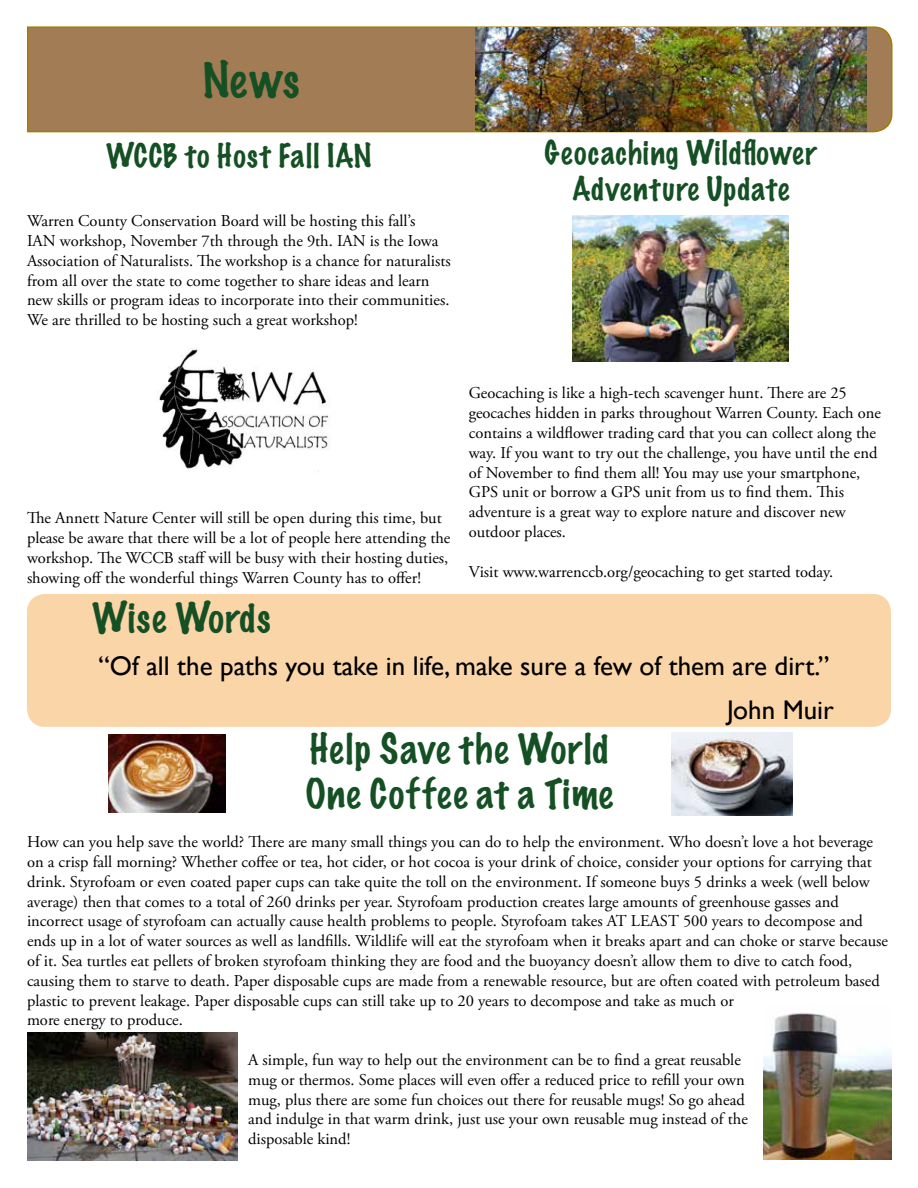
<style>
.page{position:relative;width:918px;height:1188px;background:#fff}
.page>*{position:absolute;margin:0;border:0;box-sizing:border-box;transform-origin:0 0}
.t1{font:100 45px "Marker Felt";color:#155024}
.t2{font:100 37.5px/45px "Marker Felt";letter-spacing:.03em;color:#155024}
.t3{font:100 30px/36px "Marker Felt";letter-spacing:.04em;color:#155024;text-align:center}
.t4{font:27px/43.2px "Gill Sans";color:#000;text-align:right}
.t5{font:16.5px/19.8px "Adobe Garamond Pro";color:#000}
</style>
<div class="page">
<svg style="left:27px;top:26px;width:866px;height:107px;background:#a37e54"></svg>
<img style="left:475px;top:28px;width:392px;height:103px">
<div style="left:27px;top:594px;width:864px;height:133px;background:#fad5a8;border-radius:18px"></div>
<img style="left:573px;top:216px;width:215px;height:145px">
<img style="left:159px;top:349px;width:170px;height:123px">
<img style="left:109px;top:735px;width:116px;height:78px">
<img style="left:28px;top:1032px;width:209px;height:128px">
<img style="left:671px;top:733px;width:122px;height:82px">
<img style="left:763px;top:1013px;width:128px;height:147px">
<h1 class="t1" style="left:203px;top:45px;width:98px">News</h1>
<h3 class="t3" style="left:106px;top:137px;width:267px">WCCB to Host Fall IAN</h3>
<p class="t5" style="left:27px;top:212px;width:425px">Warren County Conservation Board will be hosting this fall’s<br>IAN workshop, November 7th through the 9th. IAN is the Iowa Association of Naturalists. The workshop is a chance for naturalists from all over the state to come together to share ideas and learn new skills or program ideas to incorporate into their communities.<br>We are thrilled to be hosting such a great workshop!</p>
<h3 class="t3" style="left:545px;top:135px;width:274px">Geocaching Wildflower<br>Adventure Update</h3>
<p class="t5" style="left:27px;top:509px;width:425px">The Annett Nature Center will still be open during this time, but please be aware that there will be a lot of people here attending the workshop. The WCCB staff will be busy with their hosting duties, showing off the wonderful things Warren County has to offer!</p>
<p class="t5" style="left:469px;top:384px;width:414px">Geocaching is like a high-tech scavenger hunt. There are 25 geocaches hidden in parks throughout Warren County. Each one contains a wildflower trading card that you can collect along the way. If you want to try out the challenge, you have until the end of November to find them all! You may use your smartphone, GPS unit or borrow a GPS unit from us to find them. This adventure is a great way to explore nature and discover new outdoor places.</p>
<p class="t5" style="left:469px;top:562px;width:366px">Visit www.warrenccb.org/geocaching to get started today.</p>
<h2 class="t2" style="left:92px;top:595px;width:180px">Wise Words</h2>
<h3 class="t4" style="left:98px;top:644px;width:737px">“Of all the paths you take in life, make sure a few of them are dirt.”<br>John Muir</h3>
<h2 class="t2" style="left:305px;top:725px;width:309px">Help Save the World<br>One Coffee at a Time</h2>
<p class="t5" style="left:27px;top:833px;width:862px">How can you help save the world? There are many small things you can do to help the environment. Who doesn’t love a hot beverage on a crisp fall morning? Whether coffee or tea, hot cider, or hot cocoa is your drink of choice, consider your options for carrying that drink. Styrofoam or even coated paper cups can take quite the toll on the environment. If someone buys 5 drinks a week (well below average) then that comes to a total of 260 drinks per year. Styrofoam production creates large amounts of greenhouse gasses and incorrect usage of styrofoam can actually cause health problems to people. Styrofoam takes AT LEAST 500 years to decompose and ends up in a lot of water sources as well as landfills. Wildlife will eat the styrofoam when it breaks apart and can choke or starve because of it. Sea turtles eat pellets of broken styrofoam thinking they are food and the buoyancy doesn’t allow them to dive to catch food, causing them to starve to death. Paper disposable cups are made from a renewable resource, but are often coated with petroleum based plastic to prevent leakage. Paper disposable cups can still take up to 20 years to decompose and take as much or<br>more energy to produce.</p>
<p class="t5" style="left:248px;top:1050px;width:501px">A simple, fun way to help out the environment can be to find a great reusable mug or thermos. Some places will even offer a reduced price to refill your own mug, plus there are some fun choices out there for reusable mugs! So go ahead and indulge in that warm drink, just use your own reusable mug instead of the disposable kind!</p>
</div>
